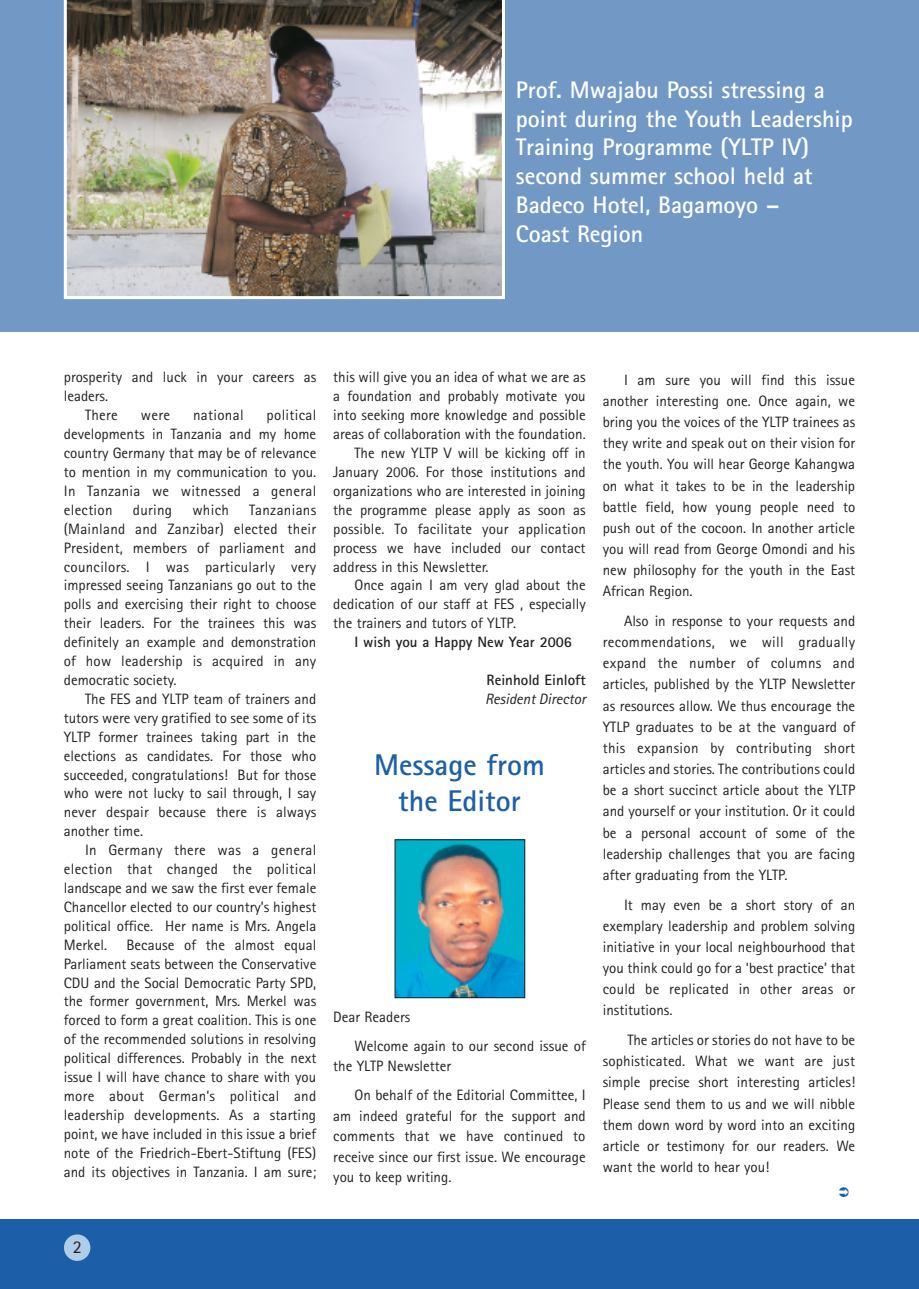
<style>
.page{position:relative;width:919px;height:1289px;background:#fff}
.page>*{position:absolute;margin:0;border:0;box-sizing:border-box;transform-origin:0 0}
.t1{font:700 30px/36px "Rotis Sans Serif";color:#1c5fa8;text-align:center}
.t2{font:700 24px/28.8px "Rotis Sans Serif";color:#fff}
.t3{font:18px "Rotis Sans Serif";color:#231f20}
.t4{font:15px/18.9px "Rotis Sans Serif";color:#231f20;text-align:justify}
.t5{font:700 15px "Rotis Sans Serif";color:#231f20}
.t6{font:italic 15px "Rotis Sans Serif";color:#231f20}
.t7{font:15px "Rotis Sans Serif";letter-spacing:.02em;color:#231f20}
</style>
<div class="page">
<div style="left:906px;top:1218px;width:12px;height:70px;background:#1c5fa8"></div>
<div style="left:906px;top:0;width:12px;height:332px;background:#7299c6"></div>
<div style="left:0;top:0;width:906px;height:332px;background:#7299c6"></div>
<div style="left:0;top:1218px;width:906px;height:70px;background:#1c5fa8"></div>
<div style="left:64px;top:1234px;width:26px;height:26px;background:#afccea;border-radius:50%"></div>
<img style="left:397px;top:841px;width:126px;height:154px">
<div style="left:395px;top:839px;width:130px;height:158px;border:1px solid #231f20"></div>
<img style="left:64px;top:0;width:441px;height:299px">
<h2 class="t2" style="left:516px;top:78px;width:338px">Prof. Mwajabu Possi stressing a point during the Youth Leadership<br>Training Programme (YLTP IV) second summer school held at<br>Badeco Hotel, Bagamoyo –<br>Coast Region</h2>
<p class="t4" style="left:64px;top:369px;width:254px">prosperity and luck in your careers as</p>
<p class="t4" style="left:64px;top:388px;width:46px">leaders.</p>
<p class="t4" style="left:85px;top:407px;width:34px">There</p>
<p class="t4" style="left:141px;top:407px;width:31px">were</p>
<p class="t7" style="left:193px;top:410px;width:52px">national</p>
<p class="t4" style="left:64px;top:407px;width:254px;text-indent:203px">political developments in Tanzania and my home country Germany that may be of relevance to mention in my communication to you.<br>In Tanzania we witnessed a general election</p>
<p class="t4" style="left:64px;top:502px;width:254px;text-indent:185px">Tanzanians (Mainland and Zanzibar) elected their President, members of parliament and councilors. I was particularly very impressed seeing Tanzanians go out to the polls and exercising their right to choose their leaders. For the trainees this was definitely an example and demonstration of how leadership is acquired in any democratic society.</p>
<p class="t4" style="left:64px;top:691px;width:254px;text-indent:21px">The FES and YLTP team of trainers and tutors were very gratified to see some of its YLTP former trainees taking part in the elections as candidates. For those who succeeded, congratulations! But for those who were not lucky to sail through, I say never despair because there is always another time.</p>
<p class="t4" style="left:64px;top:842px;width:254px;text-indent:21px">In Germany there was a general election that changed the political landscape and we saw the first ever female Chancellor elected to our country’s highest political office. Her name is Mrs. Angela Merkel.</p>
<p class="t4" style="left:133px;top:502px;width:41px">during</p>
<p class="t4" style="left:192px;top:502px;width:38px">which</p>
<p class="t4" style="left:64px;top:936px;width:254px;text-indent:63px">Because of the almost equal Parliament seats between the Conservative CDU and the Social Democratic Party SPD, the former government, Mrs. Merkel was forced to form a great coalition. This is one of the recommended solutions in resolving political differences. Probably in the next issue I will have chance to share with you more about German’s political and leadership developments. As a starting point, we have included in this issue a brief note of the Friedrich-Ebert-Stiftung (FES) and its objectives in Tanzania. I am sure;</p>
<p class="t4" style="left:333px;top:369px;width:254px">this will give you an idea of what we are as</p>
<p class="t4" style="left:333px;top:388px;width:254px">a foundation and probably motivate you</p>
<p class="t4" style="left:333px;top:407px;width:254px">into seeking more knowledge and possible</p>
<p class="t4" style="left:333px;top:426px;width:254px">areas of collaboration with the foundation.</p>
<p class="t4" style="left:354px;top:445px;width:233px">The new YLTP V will be kicking off in</p>
<p class="t4" style="left:333px;top:464px;width:254px">January 2006. For those institutions and</p>
<p class="t4" style="left:333px;top:483px;width:254px">organizations who are interested in joining</p>
<p class="t4" style="left:333px;top:502px;width:254px">the programme please apply as soon as</p>
<p class="t4" style="left:333px;top:520px;width:254px">possible. To facilitate your application</p>
<p class="t4" style="left:333px;top:539px;width:254px">process we have included our contact</p>
<p class="t4" style="left:333px;top:558px;width:157px">address in this Newsletter.</p>
<p class="t4" style="left:354px;top:577px;width:233px">Once again I am very glad about the</p>
<p class="t4" style="left:333px;top:596px;width:254px">dedication of our staff at FES , especially</p>
<p class="t4" style="left:333px;top:615px;width:184px">the trainers and tutors of YLTP.</p>
<p class="t5" style="left:354px;top:636px;width:219px">I wish you a Happy New Year 2006</p>
<p class="t5" style="left:486px;top:674px;width:101px">Reinhold Einloft</p>
<p class="t6" style="left:485px;top:693px;width:102px">Resident Director</p>
<h1 class="t1" style="left:374px;top:749px;width:172px">Message from the Editor</h1>
<p class="t4" style="left:354px;top:1003px;width:233px;line-height:29px;text-indent:-21px">Dear Readers<br>Welcome again to our second issue of</p>
<p class="t4" style="left:354px;top:1052px;width:233px;line-height:29.1px;text-indent:-21px">the YLTP Newsletter<br>On behalf of the Editorial Committee, I</p>
<p class="t4" style="left:333px;top:1106px;width:254px;line-height:20.5px">am indeed grateful for the support and comments that we have continued to receive since our first issue. We encourage you to keep writing.</p>
<p class="t4" style="left:602px;top:370px;width:254px;line-height:21.1px;text-indent:21px">I am sure you will find this issue another interesting one. Once again, we bring you the voices of the YLTP trainees as they write and speak out on their vision for the youth. You will hear George Kahangwa on what it takes to be in the leadership battle field, how young people need to push out of the cocoon. In another article you will read from George Omondi and his new philosophy for the youth in the East African Region.</p>
<p class="t4" style="left:602px;top:612px;width:254px;line-height:21.1px;text-indent:21px">Also in response to your requests and recommendations, we will gradually expand the number of columns and articles, published by the YLTP Newsletter as resources allow. We thus encourage the YTLP graduates to be at the vanguard of this expansion by contributing short articles and stories. The contributions could be a short succinct article about the YLTP and yourself or your institution. Or it could be a personal account of some of the leadership challenges that you are facing after graduating from the YLTP.</p>
<p class="t4" style="left:602px;top:895px;width:254px;line-height:21.1px;text-indent:21px">It may even be a short story of an exemplary leadership and problem solving initiative in your local neighbourhood that you think could go for a ‘best practice’ that could be replicated in other areas or institutions.</p>
<p class="t4" style="left:602px;top:1030px;width:254px;line-height:21.1px;text-indent:25px">The articles or stories do not have to be sophisticated. What we want are just simple precise short interesting articles!<br>Please send them to us and we will nibble them down word by word into an exciting article or testimony for our readers. We want the world to hear you!</p>
<p class="t3" style="left:73px;top:1240px;width:10px">2</p>
</div>
